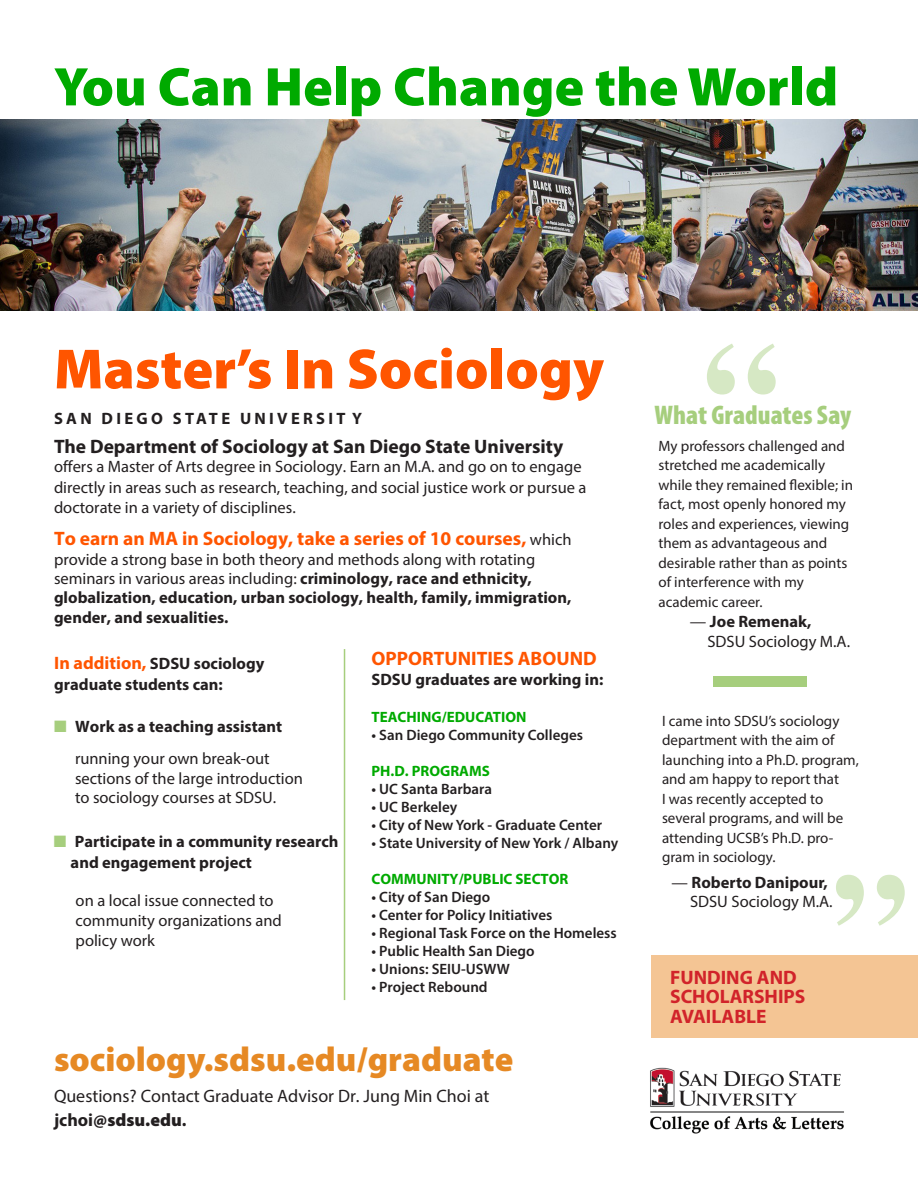
<style>
.page{position:relative;width:918px;height:1188px;background:#fff}
.page>*{position:absolute;margin:0;border:0;box-sizing:border-box;transform-origin:0 0}
.t1{font:700 151.65px "Times";color:#d6e8c4}
.t2{font:900 57.15px "Myriad Pro";color:#f50}
.t3{font:900 54.9px "Myriad Pro";color:#0a0}
.t4{font:900 34.5px "Myriad Pro";color:#e68924}
.t5{font:900 condensed 27px "Myriad Pro";color:#a6ce7d}
.t6{font:700 19.5px "Myriad Pro";color:#f50}
.t7{font:700 19.5px "Myriad Pro";color:#231f20}
.t8{font:700 19.5px/19.5px "Myriad Pro";color:#d1232a}
.t9{font:18px/24.3px "Myriad Pro";color:#231f20}
.t10{font:700 16.5px/19.2px "Myriad Pro";color:#231f20}
.t11{font:16.5px/19.8px "Myriad Pro";color:#231f20}
.t12{font:700 16.5px "Myriad Pro";letter-spacing:.2em;color:#231f20}
.t13{font:16.5px "Zapf Dingbats ITC";color:#a6ce7d}
.t14{font:15px/19.5px "Myriad Pro";color:#231f20}
.t15{font:600 15px "Myriad Pro";color:#231f20}
.t16{font:700 15px "Myriad Pro";color:#0a0}
.s1{font-weight:400;font-size:16.5px;color:#231f20}
.s2{font-weight:400}
.s3{font-size:18px;color:#f50}
.s4{color:#a6ce7d}
.s5{font-weight:700}
.s6{font-weight:900}
</style>
<div class="page">
<div style="left:651px;top:956px;width:267px;height:82px;background:#f4c594"></div>
<img style="left:0;top:119px;width:918px;height:191px">
<img style="left:650px;top:1067px;width:194px;height:67px">
<div style="left:713px;top:676px;width:94px;height:11px;background:#a6ce7d"></div>
<hr style="left:344px;top:649px;width:1px;height:351px;background:#a6ce7d">
<h1 class="t3" style="left:54px;top:50px;width:786px">You Can Help Change the World</h1>
<h2 class="t2" style="left:54px;top:331px;width:552px">Master’s In Sociology</h2>
<h2 class="t12" style="left:54px;top:408px;width:310px">SAN DIEGO STATE UNIVERSIT Y</h2>
<p class="t7" style="left:54px;top:433px;width:511px">The Department of Sociology at San Diego State University</p>
<p class="t11" style="left:54px;top:457px;width:534px;line-height:20.2px">offers a Master of Arts degree in Sociology. Earn an M.A. and go on to engage directly in areas such as research, teaching, and social justice work or pursue a doctorate in a variety of disciplines.</p>
<p class="t6" style="left:54px;top:526px;width:519px">To earn an MA in Sociology, take a series of 10 courses, <span class="s1">which</span></p>
<p class="t10" style="left:54px;top:549px;width:519px"><span class="s2">provide a strong base in both theory and methods along with rotating seminars in various areas including:</span> criminology, race and ethnicity, globalization, education, urban sociology, health, family, immigration, gender, and sexualities.</p>
<p class="t10" style="left:54px;top:653px;width:212px;line-height:20.4px"><span class="s3">In addition,</span> SDSU sociology graduate students can:</p>
<p class="t10" style="left:54px;top:710px;width:229px;line-height:31.8px;text-align:center"><span class="s4">■</span> Work as a teaching assistant <span class="s2">running your own break-out</span></p>
<p class="t11" style="left:75px;top:768px;width:230px">sections of the large introduction to sociology courses at SDSU.</p>
<p class="t10" style="left:71px;top:831px;width:269px;line-height:20.4px">Participate in a community research and engagement project</p>
<p class="t11" style="left:76px;top:891px;width:208px">on a local issue connected to community organizations and policy work</p>
<h3 class="t6" style="left:372px;top:645px;width:227px">OPPORTUNITIES ABOUND</h3>
<p class="t10" style="left:372px;top:669px;width:233px">SDSU graduates are working in:</p>
<p class="t16" style="left:372px;top:708px;width:156px">TEACHING/EDUCATION</p>
<p class="t15" style="left:372px;top:726px;width:213px">• San Diego Community Colleges</p>
<p class="t16" style="left:372px;top:762px;width:120px">PH.D. PROGRAMS</p>
<p class="t15" style="left:372px;top:780px;width:122px">• UC Santa Barbara</p>
<p class="t15" style="left:372px;top:798px;width:87px">• UC Berkeley</p>
<p class="t15" style="left:372px;top:816px;width:232px">• City of New York - Graduate Center</p>
<p class="t15" style="left:372px;top:834px;width:248px">• State University of New York / Albany</p>
<p class="t16" style="left:372px;top:870px;width:198px">COMMUNITY/PUBLIC SECTOR</p>
<p class="t15" style="left:372px;top:888px;width:120px">• City of San Diego</p>
<p class="t15" style="left:372px;top:906px;width:182px">• Center for Policy Initiatives</p>
<p class="t15" style="left:372px;top:924px;width:247px">• Regional Task Force on the Homeless</p>
<p class="t15" style="left:372px;top:942px;width:165px">• Public Health San Diego</p>
<p class="t15" style="left:372px;top:960px;width:140px">• Unions: SEIU-USWW</p>
<p class="t15" style="left:372px;top:978px;width:118px">• Project Rebound</p>
<p class="t13" style="left:54px;top:834px;width:14px">■</p>
<p class="t4" style="left:54px;top:1037px;width:461px">sociology.sdsu.edu/graduate</p>
<p class="t9" style="left:54px;top:1083px;width:437px">Questions? Contact Graduate Advisor Dr. Jung Min Choi at <span class="s5">jchoi</span><span class="s6">@sdsu.edu</span><span class="s5">.</span></p>
<h1 class="t1" style="left:702px;top:252px;width:77px">“</h1>
<h3 class="t5" style="left:655px;top:398px;width:198px">What Graduates Say</h3>
<p class="t14" style="left:658px;top:436px;width:196px">My professors challenged and stretched me academically while they remained flexible; in fact, most openly honored my roles and experiences, viewing them as advantageous and desirable rather than as points of interference with my academic career.</p>
<p class="t11" style="left:707px;top:611px;width:144px;text-indent:-17px">— <span class="s5">Joe Remenak,<br></span>SDSU Sociology M.A.</p>
<p class="t14" style="left:662px;top:711px;width:198px">I came into SDSU’s sociology department with the aim of launching into a Ph.D. program, and am happy to report that<br>I was recently accepted to several programs, and will be attending UCSB’s Ph.D. pro&shy;gram in sociology.</p>
<p class="t11" style="left:672px;top:872px;width:163px;text-align:right">— <span class="s5">Roberto Danipour,<br></span>SDSU Sociology M.A.</p>
<h1 class="t1" style="left:910px;top:1017px;width:77px;rotate:-180deg">“</h1>
<p class="t8" style="left:670px;top:967px;width:137px">FUNDING AND<br>SCHOLARSHIPS<br>AVAILABLE</p>
</div>
